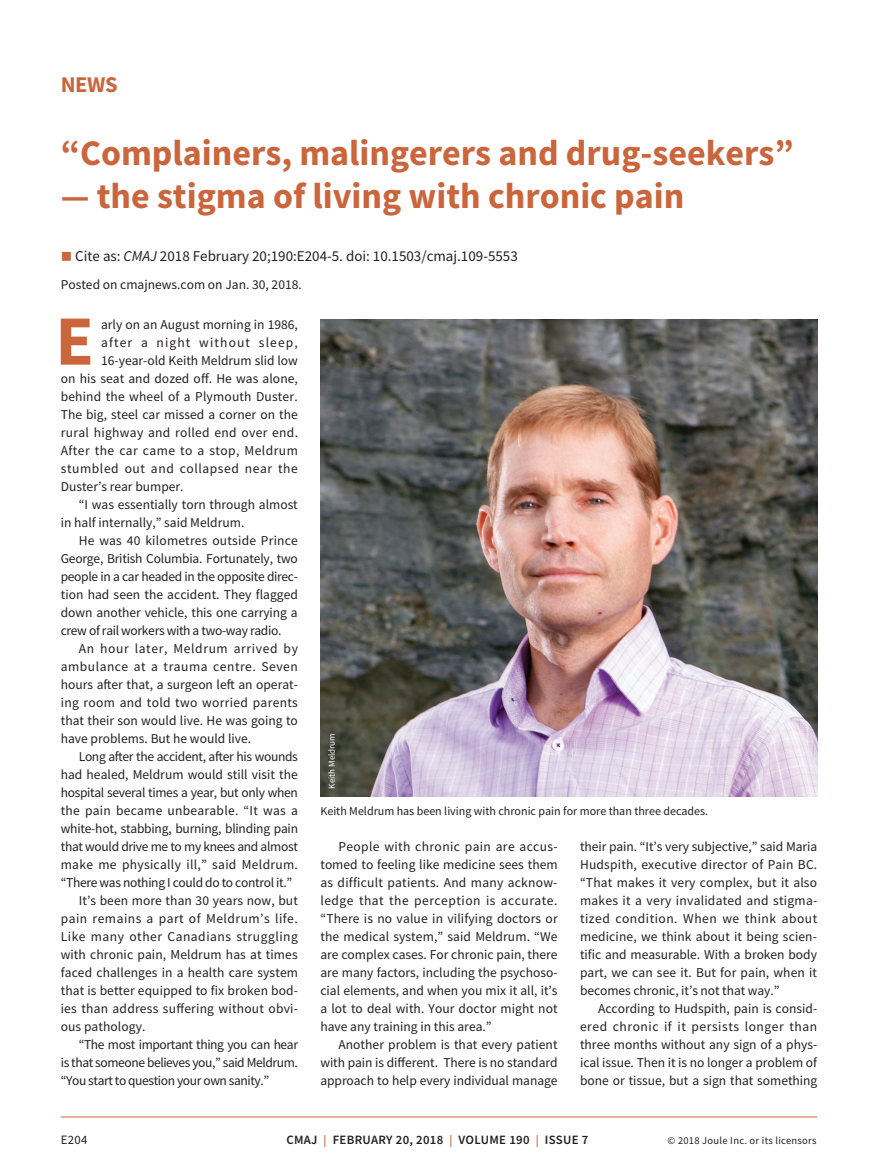
<style>
.page{position:relative;width:878px;height:1175px;background:#fff}
.page>*{position:absolute;margin:0;border:0;box-sizing:border-box;transform-origin:0 0}
.t1{font:700 70.65px "Source Sans Pro";color:#cb653c}
.t2{font:700 36px "Source Sans Pro";color:#cb653c}
.t3{font:700 22.5px "Source Sans Pro";color:#cb653c}
.t4{font:15px "Source Sans Pro";color:#231f20}
.t5{font:13.5px/18px "Source Sans Pro";color:#231f20;text-align:justify}
.t6{font:13.5px "Source Sans Pro";letter-spacing:-.025em;color:#231f20}
.t7{font:13.5px "Source Sans Pro";letter-spacing:-.03em;color:#231f20}
.t8{font:13.5px "Source Sans Pro";letter-spacing:.04em;color:#231f20}
.t9{font:13.5px "Source Sans Pro";letter-spacing:.02em;color:#231f20}
.t10{font:13.5px "Source Sans Pro";letter-spacing:.025em;color:#231f20}
.t11{font:13.5px "Source Sans Pro";letter-spacing:.045em;color:#231f20}
.t12{font:13.5px "Source Sans Pro";letter-spacing:.03em;color:#231f20}
.t13{font:13.5px "Source Sans Pro";letter-spacing:.085em;color:#231f20}
.t14{font:600 12.75px "Source Sans Pro";letter-spacing:.025em;color:#231f20}
.t15{font:12.75px "Source Sans Pro";color:#231f20}
.t16{font:12px "Source Sans Pro";color:#231f20}
.t17{font:10.5px "Source Sans Pro";letter-spacing:.025em;color:#231f20}
.t18{font:9px "Source Sans Pro";color:#fff}
.s1{color:#cb653c}
.s2{font-style:italic}
.s3{font-size:12px;color:#cb653c}
</style>
<div class="page">
<hr style="left:61px;top:1116px;width:756px;height:1px;background:#cb653c">
<img style="left:320px;top:319px;width:497px;height:477px">
<h3 class="t3" style="left:61px;top:69px;width:58px">NEWS</h3>
<h2 class="t2" style="left:61px;top:129px;width:734px">“Complainers, malingerers and drug-seekers”</h2>
<h2 class="t2" style="left:61px;top:172px;width:625px">— the stigma of living with chronic pain</h2>
<p class="t4" style="left:61px;top:246px;width:458px"><span class="s1">■</span> Cite as: <span class="s2">CMAJ</span> 2018 February 20;190:E204-5. doi: 10.1503/cmaj.109-5553</p>
<p class="t5" style="left:61px;top:276px;width:242px">Posted on cmajnews.com on Jan. 30, 2018.</p>
<h1 class="t1" style="left:55px;top:293px;width:40px">E</h1>
<p class="t5" style="left:101px;top:315px;width:198px">arly on an August morning in 1986,</p>
<p class="t13" style="left:101px;top:333px;width:198px">after a night without sleep,</p>
<p class="t5" style="left:101px;top:351px;width:198px">16-year-old Keith Meldrum slid low</p>
<p class="t5" style="left:61px;top:369px;width:239px">on his seat and dozed off. He was alone,</p>
<p class="t5" style="left:61px;top:387px;width:238px">behind the wheel of a Plymouth Duster.</p>
<p class="t5" style="left:61px;top:405px;width:238px">The big, steel car missed a corner on the</p>
<p class="t10" style="left:61px;top:423px;width:239px">rural highway and rolled end over end.</p>
<p class="t12" style="left:61px;top:441px;width:239px">After the car came to a stop, Meldrum</p>
<p class="t11" style="left:61px;top:459px;width:239px">stumbled out and collapsed near the</p>
<p class="t5" style="left:61px;top:477px;width:124px">Duster’s rear bumper.</p>
<p class="t5" style="left:79px;top:495px;width:220px">“I was essentially torn through almost</p>
<p class="t5" style="left:61px;top:513px;width:185px">in half internally,” said Meldrum.</p>
<p class="t5" style="left:79px;top:531px;width:220px">He was 40 kilometres outside Prince</p>
<p class="t5" style="left:61px;top:549px;width:238px">George, British Columbia. Fortunately, two</p>
<p class="t6" style="left:61px;top:567px;width:239px">people in a car headed in the opposite direc-</p>
<p class="t5" style="left:61px;top:585px;width:239px">tion had seen the accident. They flagged</p>
<p class="t5" style="left:61px;top:603px;width:238px">down another vehicle, this one carrying a</p>
<p class="t6" style="left:61px;top:621px;width:222px">crew of rail workers with a two-way radio.</p>
<p class="t11" style="left:79px;top:639px;width:221px">An hour later, Meldrum arrived by</p>
<p class="t8" style="left:61px;top:657px;width:238px">ambulance at a trauma centre. Seven</p>
<p class="t5" style="left:61px;top:675px;width:239px">hours after that, a surgeon left an operat-</p>
<p class="t10" style="left:61px;top:693px;width:239px">ing room and told two worried parents</p>
<p class="t5" style="left:61px;top:711px;width:239px">that their son would live. He was going to</p>
<p class="t5" style="left:61px;top:729px;width:192px">have problems. But he would live.</p>
<p class="t6" style="left:79px;top:747px;width:220px">Long after the accident, after his wounds</p>
<p class="t5" style="left:61px;top:765px;width:239px">had healed, Meldrum would still visit the</p>
<p class="t6" style="left:61px;top:783px;width:239px">hospital several times a year, but only when</p>
<p class="t9" style="left:61px;top:801px;width:238px">the pain became unbearable. “It was a</p>
<p class="t5" style="left:61px;top:819px;width:239px">white-hot, stabbing, burning, blinding pain</p>
<p class="t6" style="left:61px;top:837px;width:239px">that would drive me to my knees and almost</p>
<p class="t9" style="left:61px;top:855px;width:239px">make me physically ill,” said Meldrum.</p>
<p class="t6" style="left:61px;top:873px;width:233px">“There was nothing I could do to control it.”</p>
<p class="t5" style="left:79px;top:891px;width:221px">It’s been more than 30 years now, but</p>
<p class="t8" style="left:61px;top:909px;width:238px">pain remains a part of Meldrum’s life.</p>
<p class="t8" style="left:61px;top:927px;width:239px">Like many other Canadians struggling</p>
<p class="t5" style="left:61px;top:945px;width:238px">with chronic pain, Meldrum has at times</p>
<p class="t5" style="left:61px;top:963px;width:239px">faced challenges in a health care system</p>
<p class="t5" style="left:61px;top:981px;width:239px">that is better equipped to fix broken bod-</p>
<p class="t5" style="left:61px;top:999px;width:239px">ies than address suffering without obvi-</p>
<p class="t5" style="left:61px;top:1017px;width:86px">ous pathology.</p>
<p class="t7" style="left:79px;top:1035px;width:221px">“The most important thing you can hear</p>
<p class="t7" style="left:61px;top:1053px;width:239px">is that someone believes you,” said Meldrum.</p>
<p class="t7" style="left:61px;top:1071px;width:210px">“You start to question your own sanity.”</p>
<p class="t18" style="left:326px;top:788px;width:57px;rotate:-90deg">Keith Meldrum</p>
<p class="t16" style="left:320px;top:803px;width:389px">Keith Meldrum has been living with chronic pain for more than three decades.</p>
<p class="t5" style="left:320px;top:837px;width:239px;text-indent:18px">People with chronic pain are accus&shy;tomed to feeling like medicine sees them as difficult patients. And many acknow&shy;ledge that the perception is accurate. “There is no value in vilifying doctors or the medical system,” said Meldrum. “We are complex cases. For chronic pain, there are many factors, including the psychoso&shy;cial elements, and when you mix it all, it’s a lot to deal with. Your doctor might not have any training in this area.”</p>
<p class="t5" style="left:320px;top:1035px;width:239px;text-indent:18px">Another problem is that every patient with pain is different. There is no standard approach to help every individual manage</p>
<p class="t5" style="left:580px;top:837px;width:239px">their pain. “It’s very subjective,” said Maria Hudspith, executive director of Pain BC. “That makes it very complex, but it also makes it a very invalidated and stigma&shy;tized condition. When we think about medicine, we think about it being scien&shy;tific and measurable. With a broken body part, we can see it. But for pain, when it becomes chronic, it’s not that way.”</p>
<p class="t5" style="left:580px;top:999px;width:239px;text-indent:18px">According to Hudspith, pain is consid&shy;ered chronic if it persists longer than three months without any sign of a phys&shy;ical issue. Then it is no longer a problem of bone or tissue, but a sign that something</p>
<p class="t15" style="left:61px;top:1132px;width:28px">E204</p>
<p class="t14" style="left:286px;top:1131px;width:303px">CMAJ <span class="s3">|</span> FEBRUARY 20, 2018 <span class="s3">|</span> VOLUME 190 <span class="s3">|</span> ISSUE 7</p>
<p class="t17" style="left:667px;top:1134px;width:150px">© 2018 Joule Inc. or its licensors</p>
</div>
